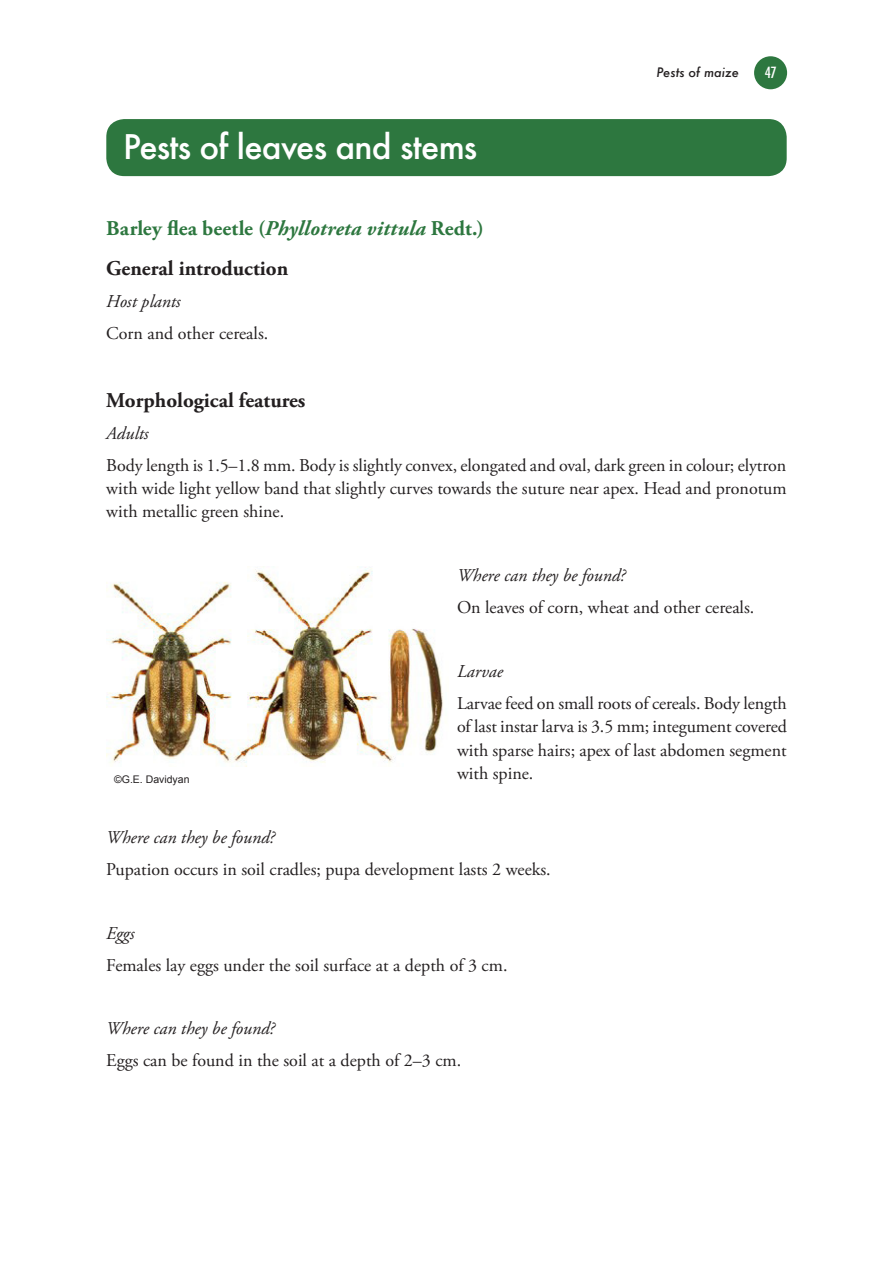
<style>
.page{position:relative;width:893px;height:1263px;background:#fff}
.page>*{position:absolute;margin:0;border:0;box-sizing:border-box;transform-origin:0 0}
.t1{font:500 33px "Futura";letter-spacing:-.025em;color:#fff}
.t2{font:700 21px/40px "Adobe Garamond Pro";color:#2d773f}
.t3{font:700 21px "Adobe Garamond Pro";color:#231f20}
.t4{font:18px/23.4px "Adobe Garamond Pro";color:#231f20;text-align:justify}
.t5{font:italic 18px "Adobe Garamond Pro";color:#231f20}
.t6{font:500 condensed 15px "Futura";color:#fff}
.t7{font:italic 500 12.75px "Futura";color:#231f20}
.t8{font:10.5px "Arial";color:#231f20}
.s1{font-style:italic}
.s2{color:#231f20}
</style>
<div class="page">
<div style="left:754px;top:56px;width:33px;height:33px;background:#2d773f;border-radius:50%"></div>
<div style="left:106px;top:119px;width:681px;height:57px;background:#2d773f;border-radius:18px"></div>
<img style="left:106px;top:567px;width:337px;height:199px">
<h1 class="t1" style="left:123px;top:124px;width:356px">Pests of leaves and stems</h1>
<p class="t2" style="left:106px;top:209px;width:379px">Barley flea beetle (<span class="s1">Phyllotreta vittula</span> Redt.)<br><span class="s2">General introduction</span></p>
<p class="t5" style="left:106px;top:291px;width:76px">Host plants</p>
<p class="t4" style="left:106px;top:322px;width:164px">Corn and other cereals.</p>
<p class="t7" style="left:656px;top:63px;width:84px">Pests of maize</p>
<p class="t6" style="left:765px;top:63px;width:13px">47</p>
<p class="t3" style="left:106px;top:388px;width:201px">Morphological features</p>
<p class="t5" style="left:106px;top:422px;width:44px">Adults</p>
<p class="t4" style="left:106px;top:454px;width:682px">Body length is 1.5–1.8 mm. Body is slightly convex, elongated and oval, dark green in colour; elytron with wide light yellow band that slightly curves towards the suture near apex. Head and pronotum with metallic green shine.</p>
<p class="t8" style="left:114px;top:772px;width:77px">©G.E. Davidyan</p>
<p class="t5" style="left:457px;top:565px;width:170px">Where can they be found?</p>
<p class="t4" style="left:457px;top:596px;width:299px">On leaves of corn, wheat and other cereals.</p>
<p class="t5" style="left:457px;top:660px;width:48px">Larvae</p>
<p class="t4" style="left:457px;top:692px;width:331px">Larvae feed on small roots of cereals. Body length of last instar larva is 3.5 mm; integument covered with sparse hairs; apex of last abdomen segment with spine.</p>
<p class="t5" style="left:106px;top:826px;width:170px">Where can they be found?</p>
<p class="t4" style="left:106px;top:858px;width:446px">Pupation occurs in soil cradles; pupa development lasts 2 weeks.</p>
<p class="t5" style="left:106px;top:922px;width:30px">Eggs</p>
<p class="t4" style="left:106px;top:954px;width:403px">Females lay eggs under the soil surface at a depth of 3 cm.</p>
<p class="t5" style="left:106px;top:1018px;width:170px">Where can they be found?</p>
<p class="t4" style="left:106px;top:1049px;width:356px">Eggs can be found in the soil at a depth of 2–3 cm.</p>
</div>
